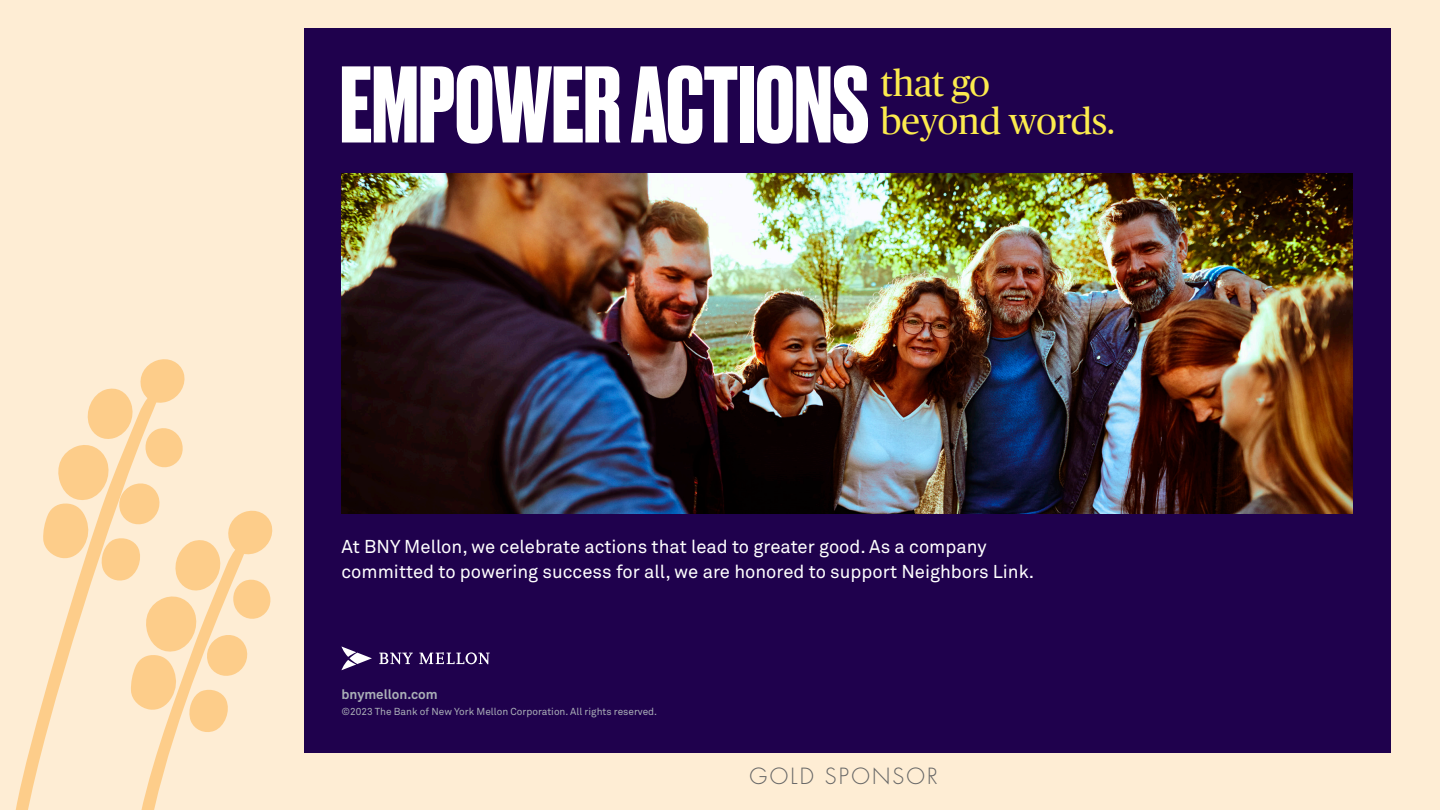
<style>
.page{position:relative;width:1440px;height:810px;background:#feedd4}
.page>*{position:absolute;margin:0;border:0;box-sizing:border-box;transform-origin:0 0}
.t1{font:700 102.3px "Druk";color:#fff}
.t2{font:36.9px/38.5px "Publico Pro";color:#fceb4e}
.t3{font:300 21.75px "Futura Std";letter-spacing:.1em;color:#666}
.t4{font:18.45px/25.2px "Akkurat Pro";color:#fff}
.t5{font:700 13.42px "Akkurat Pro";color:#aaafb7}
.t6{font:10.05px "Akkurat Pro";color:#aaafb7}
</style>
<div class="page">
<svg style="left:16px;top:700px;width:27px;height:110px"></svg>
<svg style="left:43px;top:359px;width:230px;height:451px"></svg>
<div style="left:304px;top:28px;width:1086px;height:725px;background:#1f014d"></div>
<img style="left:341px;top:173px;width:1012px;height:341px">
<svg style="left:379px;top:652px;width:111px;height:12px"></svg>
<svg style="left:341px;top:646px;width:31px;height:24px"></svg>
<p class="t1" style="left:340px;top:35px;width:530px">EMPOWER ACTIONS</p>
<p class="t2" style="left:881px;top:62px;width:235px">that go beyond words.</p>
<p class="t4" style="left:341px;top:534px;width:694px">At BNY Mellon, we celebrate actions that lead to greater good. As a company committed to powering success for all, we are honored to support Neighbors Link.</p>
<p class="t5" style="left:341px;top:686px;width:98px">bnymellon.com</p>
<p class="t6" style="left:341px;top:705px;width:317px">©2023 The Bank of New York Mellon Corporation. All rights reserved.</p>
<p class="t3" style="left:750px;top:763px;width:190px">GOLD SPONSOR</p>
</div>
